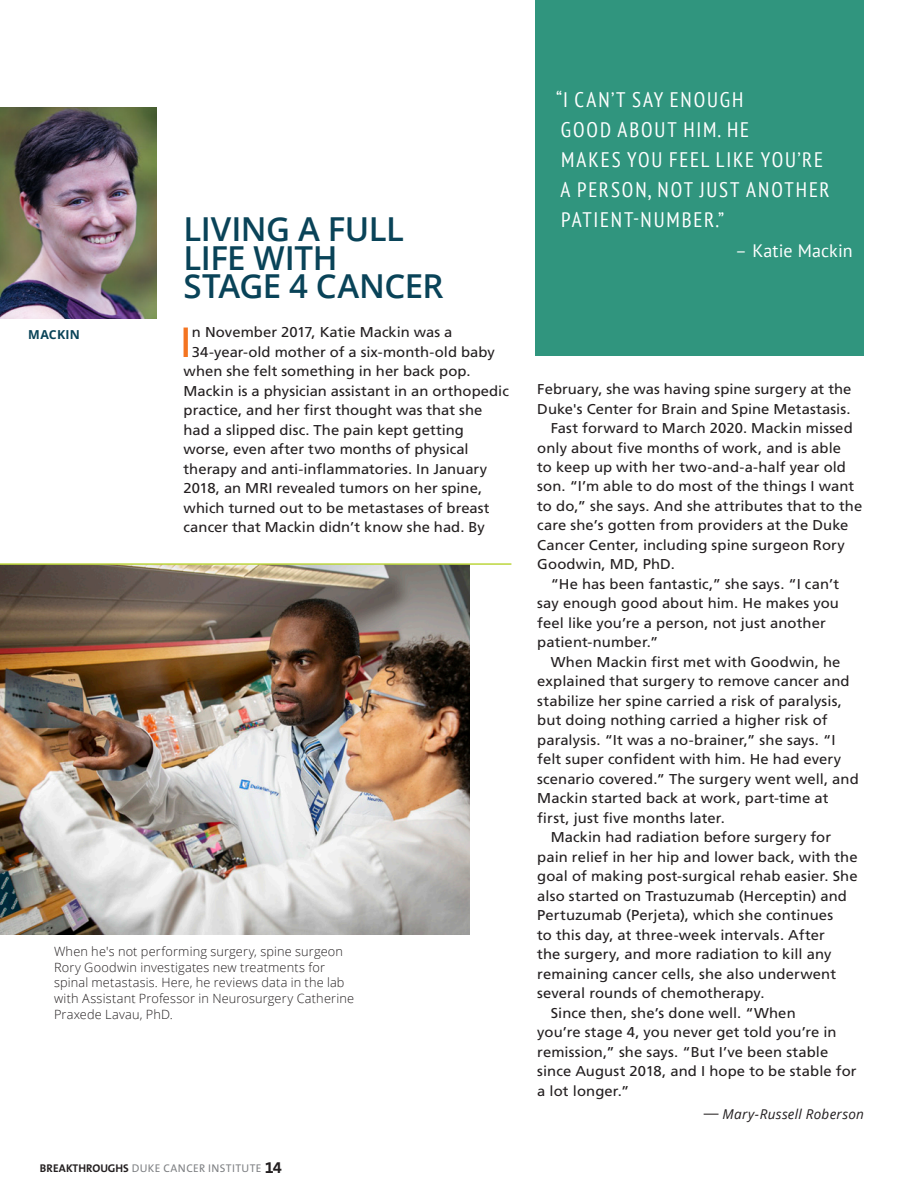
<style>
.page{position:relative;width:918px;height:1188px;background:#fff}
.page>*{position:absolute;margin:0;border:0;box-sizing:border-box;transform-origin:0 0}
.t1{font:42.15px "Frutiger LT Pro";color:#f47421;scale:1.04 1}
.StepForward_Headline{font:600 33px/28.5px "Open Sans";letter-spacing:-.015em;color:#094358}
.t2{font:condensed 21px/30px "PT Sans";letter-spacing:.09em;color:#fff}
.t3{font:18px "PT Sans";letter-spacing:.005em;color:#fff}
.t4{font:14.25px/19.5px "Frutiger LT Pro";letter-spacing:.005em;color:#231f20;scale:1.04 1}
.t5{font:italic 13.5px "Open Sans";letter-spacing:.02em;color:#231f20}
.photo_caption{font:300 12.75px/15.8px "Open Sans";letter-spacing:.015em;color:#231f20}
.photo_caption-2{font:700 12.3px "Open Sans";letter-spacing:.015em;color:#094358}
.t6{font:11.25px "The Sans B W5 Plain";letter-spacing:.035em;color:#808285}
.s1{font-family:"The Sans B W7";font-weight:700;color:#231f20}
.s2{font-family:"The Sans B W7";font-weight:700;font-size:16.5px;color:#231f20}
.s3{font-family:"Frutiger LT Pro";font-style:normal;font-size:14.25px}
</style>
<div class="page">
<img style="left:0;top:108px;width:157px;height:210px">
<div style="left:536px;top:0;width:328px;height:356px;background:#30957e"></div>
<img style="left:0;top:565px;width:470px;height:369px">
<hr style="left:0;top:563px;width:511px;height:2px;background:#bdd63d">
<p class="photo_caption-2" style="left:28px;top:325px;width:53px">MACKIN</p>
<p class="StepForward_Headline" style="left:184px;top:214px;width:262px">LIVING A FULL<br>LIFE WITH<br>STAGE 4 CANCER</p>
<p class="t1" style="left:180px;top:317px;width:13px">I</p>
<p class="t4" style="left:192px;top:323px;width:252px">n November 2017, Katie Mackin was a</p>
<p class="t4" style="left:192px;top:342px;width:293px">34-year-old mother of a six-month-old baby</p>
<p class="t4" style="left:184px;top:362px;width:277px">when she felt something in her back pop.</p>
<p class="t4" style="left:184px;top:381px;width:314px">Mackin is a physician assistant in an orthopedic</p>
<p class="t4" style="left:184px;top:401px;width:289px">practice, and her first thought was that she</p>
<p class="t4" style="left:184px;top:420px;width:271px">had a slipped disc. The pain kept getting</p>
<p class="t4" style="left:184px;top:440px;width:276px">worse, even after two months of physical</p>
<p class="t4" style="left:184px;top:459px;width:293px">therapy and anti-inflammatories. In January</p>
<p class="t4" style="left:184px;top:479px;width:289px">2018, an MRI revealed tumors on her spine,</p>
<p class="t4" style="left:184px;top:498px;width:296px">which turned out to be metastases of breast</p>
<p class="t4" style="left:184px;top:518px;width:291px">cancer that Mackin didn’t know she had. By</p>
<p class="photo_caption" style="left:54px;top:943px;width:302px">When he's not performing surgery, spine surgeon Rory Goodwin investigates new treatments for spinal metastasis. Here, he reviews data in the lab with Assistant Professor in Neurosurgery Catherine Praxede Lavau, PhD.</p>
<p class="t6" style="left:40px;top:1161px;width:244px"><span class="s1">BREAKTHROUGHS</span> DUKE CANCER INSTITUTE <span class="s2">14</span></p>
<h3 class="t2" style="left:556px;top:84px;width:275px">“I CAN’T SAY ENOUGH<br>GOOD ABOUT HIM. HE<br>MAKES YOU FEEL LIKE YOU’RE<br>A PERSON, NOT JUST ANOTHER<br>PATIENT-NUMBER.”</h3>
<p class="t3" style="left:735px;top:239px;width:119px">– Katie Mackin</p>
<p class="t4" style="left:537px;top:379px;width:304px">February, she was having spine surgery at the<br>Duke's Center for Brain and Spine Metastasis.</p>
<p class="t4" style="left:537px;top:418px;width:314px;text-indent:14px">Fast forward to March 2020. Mackin missed only about five months of work, and is able<br>to keep up with her two-and-a-half year old son. “I’m able to do most of the things I want to do,” she says. And she attributes that to the care she’s gotten from providers at the Duke Cancer Center, including spine surgeon Rory Goodwin, MD, PhD.</p>
<p class="t4" style="left:537px;top:574px;width:292px;text-indent:14px">“He has been fantastic,” she says. “I can’t say enough good about him. He makes you feel like you’re a person, not just another patient-number.”</p>
<p class="t4" style="left:537px;top:652px;width:311px;text-indent:14px">When Mackin first met with Goodwin, he explained that surgery to remove cancer and stabilize her spine carried a risk of paralysis, but doing nothing carried a higher risk of paralysis. “It was a no-brainer,” she says. “I felt super confident with him. He had every scenario covered.” The surgery went well, and Mackin started back at work, part-time at first, just five months later.</p>
<p class="t4" style="left:537px;top:828px;width:310px;text-indent:14px">Mackin had radiation before surgery for pain relief in her hip and lower back, with the goal of making post-surgical rehab easier. She also started on Trastuzumab (Herceptin) and Pertuzumab (Perjeta), which she continues<br>to this day, at three-week intervals. After<br>the surgery, and more radiation to kill any remaining cancer cells, she also underwent several rounds of chemotherapy.</p>
<p class="t4" style="left:537px;top:1003px;width:309px;text-indent:14px">Since then, she’s done well. “When<br>you’re stage 4, you never get told you’re in remission,” she says. “But I’ve been stable since August 2018, and I hope to be stable for a lot longer.”</p>
<p class="t5" style="left:704px;top:1104px;width:162px"><span class="s3">—</span> Mary-Russell Roberson</p>
</div>
